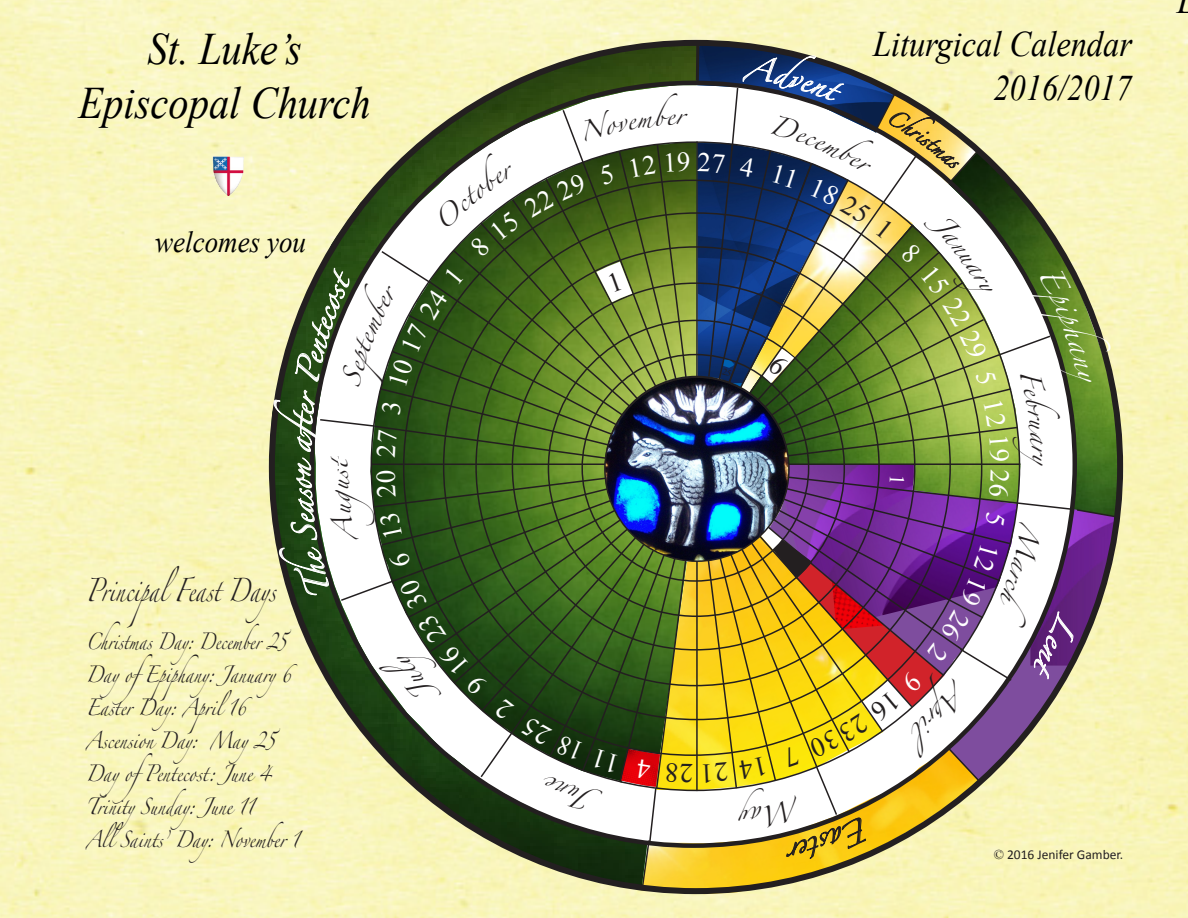
<style>
.page{position:relative;width:1188px;height:918px;background:#fff}
.page>*{position:absolute;margin:0;border:0;box-sizing:border-box;transform-origin:0 0}
.t1{font:italic 45px "Times New Roman";color:#000;scale:.9 1}
.t2{font:italic 39px "Times New Roman";color:#000;scale:.9 1}
.t3{font:italic 36px "Times New Roman";color:#000;scale:.9 1}
.t4{font:italic 30px "Times New Roman";color:#000;scale:.9 1}
.t5{font:21px "Zapfino";color:#231f20;scale:.72 1}
.t6{font:18px "Zapfino";color:#231f20}
.t7{font:15px "Zapfino";color:#231f20;scale:.8 1}
.t8{font:15px "Zapfino";color:#231f20;scale:.75 1}
.t9{font:13.5px "Calibri";color:#231f20}
.s1{font-family:"Times New Roman"}
</style>
<div class="page">
<img style="left:0;top:0;width:1188px;height:918px">
<img style="left:641px;top:888px;width:340px;height:6px">
<img style="left:118px;top:145px;width:151px;height:75px">
<img style="left:269px;top:40px;width:852px;height:848px">
<p class="t1" style="left:147px;top:18px;width:173px">St. Luke’s</p>
<p class="t1" style="left:79px;top:72px;width:326px">Episcopal Church</p>
<p class="t4" style="left:155px;top:221px;width:169px">welcomes you</p>
<p class="t6" style="left:331px;top:469px;width:15px;rotate:-90deg">t</p>
<p class="t5" style="left:86px;top:581px;width:278px">PrincipalFeast Days</p>
<p class="t8" style="left:86px;top:635px;width:269px">Christmas Day: December 25</p>
<p class="t7" style="left:86px;top:668px;width:259px">DayofEpiphany: January6</p>
<p class="t7" style="left:86px;top:701px;width:202px">Easter Day: April16</p>
<p class="t7" style="left:86px;top:734px;width:238px">Ascension Day: May25</p>
<p class="t7" style="left:86px;top:767px;width:233px">DayofPentecost: June 4</p>
<p class="t7" style="left:86px;top:800px;width:212px">TrinitySunday: June 11</p>
<p class="t7" style="left:86px;top:833px;width:269px">AllSaints’ Day: November 1</p>
<p class="t3" style="left:873px;top:20px;width:289px">Liturgical Calendar</p>
<p class="t3" style="left:993px;top:63px;width:156px">2016/2017</p>
<p class="t2" style="left:1177px;top:-27px;width:23px">L</p>
<p class="t9" style="left:994px;top:846px;width:131px"><span class="s1">©</span> 2016 Jenifer Gamber.</p>
</div>
